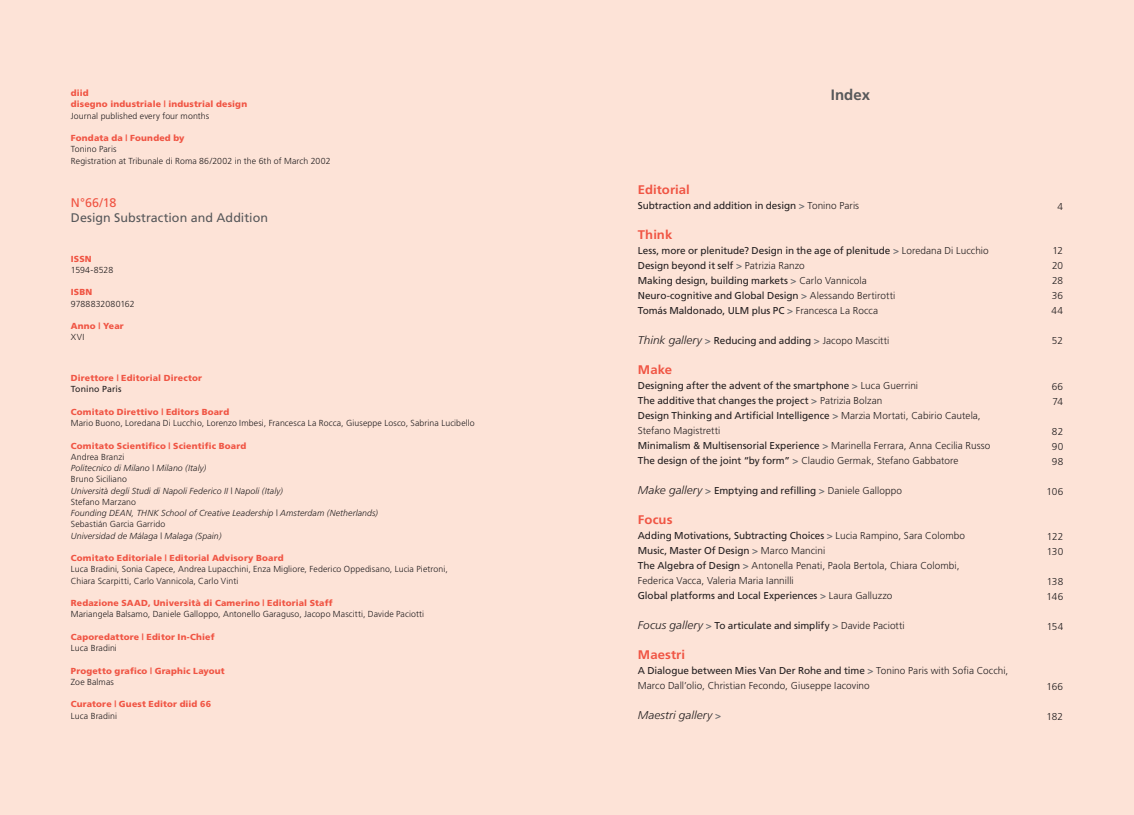
<style>
.page{position:relative;width:1134px;height:815px;background:#fde3d7}
.page>*{position:absolute;margin:0;border:0;box-sizing:border-box;transform-origin:0 0}
.t1{font:700 15px "Frutiger";color:#57585a}
.t2{font:700 12.5px "Frutiger";letter-spacing:.005em;color:#f05544;scale:1.05 1}
.t3{font:12.5px "Frutiger";letter-spacing:.005em;color:#57585a}
.t4{font:12.5px "Frutiger";color:#f05544}
.t5{font:italic 300 11.25px "Frutiger";letter-spacing:.005em;color:#231f20;scale:1.05 1}
.t6{font:10px "Frutiger";letter-spacing:-.01em;color:#231f20}
.t7{font:300 10px/15px "Frutiger";letter-spacing:.005em;color:#231f20}
.t8{font:300 8.75px "Frutiger";letter-spacing:.01em;color:#231f20}
.t9{font:900 8.75px "Frutiger";letter-spacing:.015em;color:#f05544}
.t10{font:italic 300 8.75px "Frutiger";letter-spacing:.01em;color:#231f20}
.t11{font:8.75px "Frutiger";letter-spacing:.01em;color:#231f20}
.s1{font-weight:700;color:#6c6d70}
.s2{font-weight:300}
.s3{font-weight:300;font-style:italic;font-size:11.25px}
.s4{font-weight:400}
.s5{font-weight:700;font-style:normal;font-size:10px;color:#6c6d70}
</style>
<div class="page">
<p class="t9" style="left:71px;top:88px;width:19px">diid</p>
<p class="t9" style="left:71px;top:99px;width:178px">disegno industriale | industrial design</p>
<p class="t9" style="left:71px;top:133px;width:115px">Fondata da | Founded by</p>
<p class="t8" style="left:71px;top:111px;width:140px">Journal published every four months</p>
<p class="t8" style="left:71px;top:144px;width:47px">Tonino Paris</p>
<p class="t8" style="left:71px;top:156px;width:261px">Registration at Tribunale di Roma 86/2002 in the 6th of March 2002</p>
<p class="t4" style="left:71px;top:195px;width:47px">N°66/18</p>
<p class="t3" style="left:71px;top:210px;width:199px">Design Substraction and Addition</p>
<p class="t9" style="left:71px;top:253px;width:22px">ISSN</p>
<p class="t9" style="left:71px;top:287px;width:23px">ISBN</p>
<p class="t9" style="left:71px;top:321px;width:54px">Anno | Year</p>
<p class="t8" style="left:71px;top:265px;width:44px">1594-8528</p>
<p class="t8" style="left:71px;top:299px;width:65px">9788832080162</p>
<p class="t8" style="left:71px;top:332px;width:15px">XVI</p>
<p class="t9" style="left:71px;top:373px;width:133px">Direttore | Editorial Director</p>
<p class="t9" style="left:71px;top:406px;width:160px">Comitato Direttivo | Editors Board</p>
<p class="t9" style="left:71px;top:440px;width:177px">Comitato Scientifico | Scientific Board</p>
<p class="t11" style="left:71px;top:384px;width:52px">Tonino Paris</p>
<p class="t8" style="left:71px;top:418px;width:405px">Mario Buono, Loredana Di Lucchio, Lorenzo Imbesi, Francesca La Rocca, Giuseppe Losco, Sabrina Lucibello</p>
<p class="t8" style="left:71px;top:452px;width:55px">Andrea Branzi</p>
<p class="t10" style="left:71px;top:463px;width:137px">Politecnico di Milano | Milano (Italy)</p>
<p class="t8" style="left:71px;top:474px;width:58px">Bruno Siciliano</p>
<p class="t10" style="left:71px;top:486px;width:214px">Università degli Studi di Napoli Federico II | Napoli (Italy)</p>
<p class="t8" style="left:71px;top:497px;width:67px">Stefano Marzano</p>
<p class="t10" style="left:71px;top:508px;width:309px">Founding DEAN, THNK School of Creative Leadership | Amsterdam (Netherlands)</p>
<p class="t8" style="left:71px;top:519px;width:96px">Sebastián Garcia Garrido</p>
<p class="t10" style="left:71px;top:531px;width:152px">Universidad de Málaga | Malaga (Spain)</p>
<p class="t8" style="left:71px;top:564px;width:378px">Luca Bradini, Sonia Capece, Andrea Lupacchini, Enza Migliore, Federico Oppedisano, Lucia Pietroni,</p>
<p class="t8" style="left:71px;top:576px;width:169px">Chiara Scarpitti, Carlo Vannicola, Carlo Vinti</p>
<p class="t8" style="left:71px;top:609px;width:355px">Mariangela Balsamo, Daniele Galloppo, Antonello Garaguso, Jacopo Mascitti, Davide Paciotti</p>
<p class="t8" style="left:71px;top:643px;width:48px">Luca Bradini</p>
<p class="t8" style="left:71px;top:677px;width:45px">Zoe Balmas</p>
<p class="t8" style="left:71px;top:711px;width:48px">Luca Bradini</p>
<p class="t9" style="left:71px;top:553px;width:214px">Comitato Editoriale | Editorial Advisory Board</p>
<p class="t9" style="left:71px;top:598px;width:263px">Redazione SAAD, Università di Camerino | Editorial Staff</p>
<p class="t9" style="left:71px;top:631px;width:145px">Caporedattore | Editor In-Chief</p>
<p class="t9" style="left:71px;top:665px;width:155px">Progetto grafico | Graphic Layout</p>
<p class="t9" style="left:71px;top:699px;width:142px">Curatore | Guest Editor diid 66</p>
<p class="t1" style="left:831px;top:86px;width:41px">Index</p>
<p class="t2" style="left:638px;top:182px;width:51px">Editorial</p>
<p class="t2" style="left:638px;top:227px;width:34px">Think</p>
<p class="t6" style="left:638px;top:199px;width:223px">Subtraction and addition in design <span class="s1">&gt;</span> <span class="s2">Tonino Paris</span></p>
<p class="t6" style="left:638px;top:244px;width:352px">Less, more or plenitude? Design in the age of plenitude <span class="s1">&gt;</span> <span class="s2">Loredana Di Lucchio</span></p>
<p class="t6" style="left:638px;top:259px;width:168px">Design beyond it self <span class="s1">&gt;</span> <span class="s2">Patrizia Ranzo</span></p>
<p class="t6" style="left:638px;top:274px;width:230px">Making design, building markets <span class="s1">&gt;</span> <span class="s2">Carlo Vannicola</span></p>
<p class="t6" style="left:638px;top:289px;width:259px">Neuro-cognitive and Global Design <span class="s1">&gt;</span> <span class="s2">Alessando Bertirotti</span></p>
<p class="t6" style="left:638px;top:304px;width:242px">Tomás Maldonado, ULM plus PC <span class="s1">&gt;</span> <span class="s2">Francesca La Rocca</span></p>
<p class="t6" style="left:638px;top:334px;width:253px"><span class="s3">Think gallery</span> <span class="s1">&gt;</span> Reducing and adding <span class="s1">&gt;</span> <span class="s2">Jacopo Mascitti</span></p>
<p class="t6" style="left:638px;top:379px;width:282px">Designing after the advent of the smartphone <span class="s1">&gt;</span> <span class="s2">Luca Guerrini</span></p>
<p class="t6" style="left:638px;top:394px;width:246px">The additive that changes the project <span class="s1">&gt;</span> <span class="s2">Patrizia Bolzan</span></p>
<p class="t6" style="left:638px;top:409px;width:344px">Design Thinking and Artificial Intelligence <span class="s1">&gt;</span> <span class="s2">Marzia Mortati, Cabirio Cautela,</span></p>
<p class="t7" style="left:638px;top:423px;width:84px">Stefano Magistretti</p>
<p class="t6" style="left:638px;top:439px;width:354px">Minimalism &amp; Multisensorial Experience <span class="s1">&gt;</span> <span class="s2">Marinella Ferrara, Anna Cecilia Russo</span></p>
<p class="t7" style="left:638px;top:453px;width:322px"><span class="s4">The design of the joint “by form”</span> <span class="s1">&gt;</span> Claudio Germak, Stefano Gabbatore</p>
<p class="t6" style="left:638px;top:484px;width:266px"><span class="s3">Make gallery</span> <span class="s1">&gt;</span> Emptying and refilling <span class="s1">&gt;</span> <span class="s2">Daniele Galloppo</span></p>
<p class="t6" style="left:638px;top:529px;width:329px">Adding Motivations, Subtracting Choices <span class="s1">&gt;</span> <span class="s2">Lucia Rampino, Sara Colombo</span></p>
<p class="t6" style="left:638px;top:544px;width:189px">Music, Master Of Design <span class="s1">&gt;</span> <span class="s2">Marco Mancini</span></p>
<p class="t7" style="left:638px;top:558px;width:323px"><span class="s4">The Algebra of Design</span> <span class="s1">&gt;</span> Antonella Penati, Paola Bertola, Chiara Colombi,</p>
<p class="t7" style="left:638px;top:573px;width:157px">Federica Vacca, Valeria Maria Iannilli</p>
<p class="t6" style="left:638px;top:589px;width:256px">Global platforms and Local Experiences <span class="s1">&gt;</span> <span class="s2">Laura Galluzzo</span></p>
<p class="t6" style="left:638px;top:619px;width:268px"><span class="s3">Focus gallery</span> <span class="s1">&gt;</span> To articulate and simplify <span class="s1">&gt;</span> <span class="s2">Davide Paciotti</span></p>
<p class="t7" style="left:638px;top:663px;width:372px"><span class="s4">A Dialogue between Mies Van Der Rohe and time</span> <span class="s1">&gt;</span> Tonino Paris with Sofia Cocchi,<br>Marco Dall’olio, Christian Fecondo, Giuseppe Iacovino</p>
<p class="t5" style="left:638px;top:708px;width:81px">Maestri gallery <span class="s5">&gt;</span></p>
<p class="t2" style="left:638px;top:362px;width:34px">Make</p>
<p class="t2" style="left:638px;top:512px;width:35px">Focus</p>
<p class="t2" style="left:638px;top:647px;width:46px">Maestri</p>
<p class="t7" style="left:1057px;top:199px;width:7px">4</p>
<p class="t7" style="left:1052px;top:243px;width:12px">12</p>
<p class="t7" style="left:1052px;top:259px;width:13px">20</p>
<p class="t7" style="left:1052px;top:273px;width:13px">28</p>
<p class="t7" style="left:1052px;top:288px;width:13px">36</p>
<p class="t7" style="left:1051px;top:303px;width:13px">44</p>
<p class="t7" style="left:1052px;top:333px;width:13px">52</p>
<p class="t7" style="left:1052px;top:379px;width:13px">66</p>
<p class="t7" style="left:1052px;top:394px;width:12px">74</p>
<p class="t7" style="left:1052px;top:424px;width:13px">82</p>
<p class="t7" style="left:1052px;top:439px;width:13px">90</p>
<p class="t7" style="left:1052px;top:454px;width:13px">98</p>
<p class="t7" style="left:1046px;top:484px;width:18px">106</p>
<p class="t7" style="left:1047px;top:529px;width:18px">122</p>
<p class="t7" style="left:1047px;top:544px;width:18px">130</p>
<p class="t7" style="left:1047px;top:574px;width:18px">138</p>
<p class="t7" style="left:1046px;top:589px;width:18px">146</p>
<p class="t7" style="left:1047px;top:619px;width:18px">154</p>
<p class="t7" style="left:1046px;top:679px;width:18px">166</p>
<p class="t7" style="left:1046px;top:709px;width:18px">182</p>
</div>
